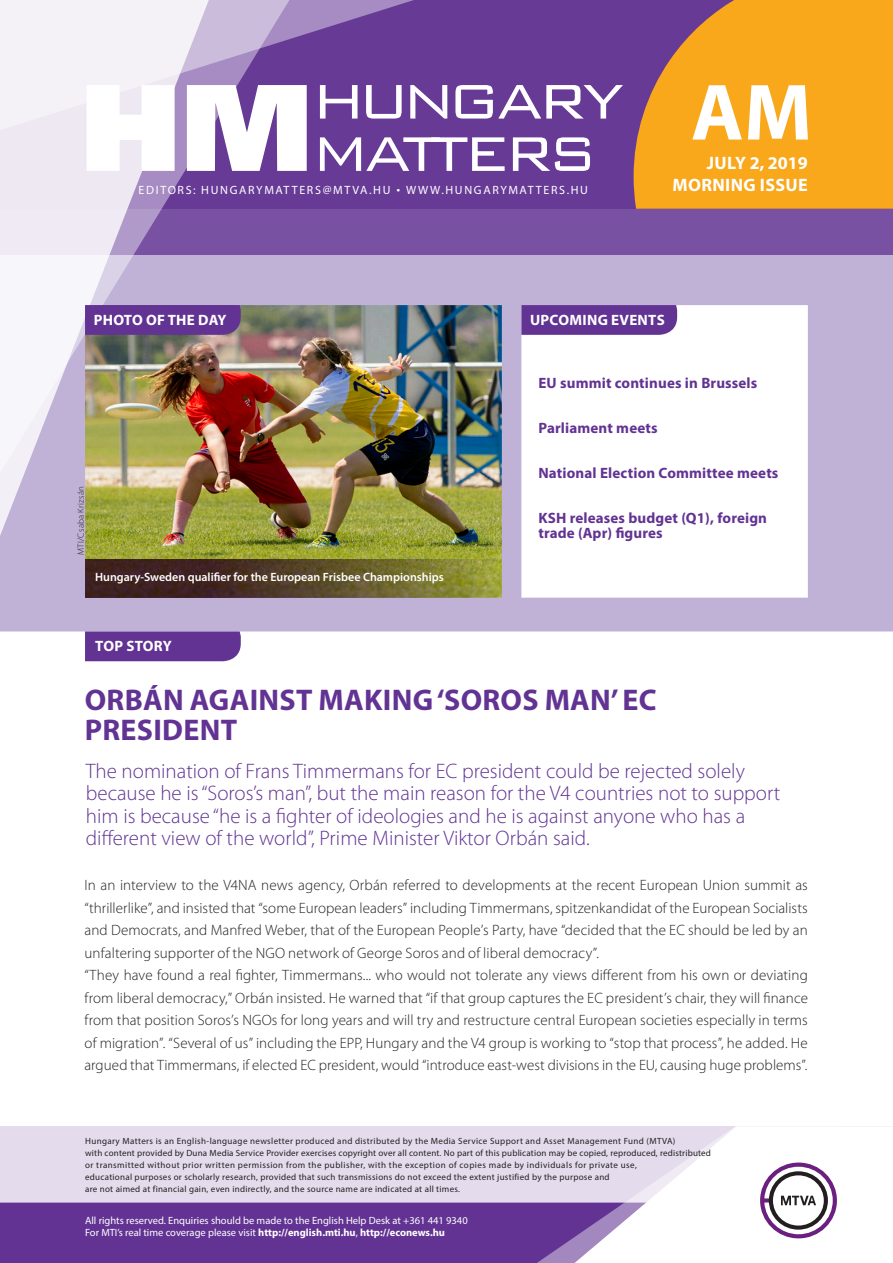
<style>
.page{position:relative;width:893px;height:1263px;background:#fff}
.page>*{position:absolute;margin:0;border:0;box-sizing:border-box;transform-origin:0 0}
.t1{font:700 80.55px "Myriad Pro";color:#fff}
._00_borito_cimsor{font:700 30px/30px "Myriad Pro";letter-spacing:.01em;color:#623393}
._00_borito_alcimsor{font:300 21px/22.5px "Myriad Pro";color:#623393}
.t2{font:700 18px/22.5px "Myriad Pro";letter-spacing:.02em;color:#fff;text-align:right}
._03_kenyer_szöveg-1{font:300 15px/22.5px "Myriad Pro";letter-spacing:.005em;color:#231f20;text-align:justify}
._00_borito_cimsorkic{font:700 15px/15px "Myriad Pro";letter-spacing:.01em;color:#623393}
.t3{font:700 15px "Myriad Pro";letter-spacing:.02em;color:#fff}
._04_kepalairas{font:600 12px "Myriad Pro";color:#fff}
.t4{font:12px "Myriad Pro";letter-spacing:.14em;color:#fff}
.t5{font:10.5px/12px "Myriad Pro";color:#fff}
.t6{font:9px/12px "Myriad Pro";letter-spacing:.03em;color:#231f20}
._03_kenyer_szöveg-1-2{font:300 9px "Myriad Pro";letter-spacing:.03em;color:#231f20}
.s1{font-family:"Geogrotesque"}
.s2{font-weight:700}
</style>
<div class="page">
<div style="left:0;top:1126px;width:893px;height:137px;background:#e4dcec"></div>
<div style="left:0;top:1202px;width:506px;height:61px;background:#623393"></div>
<svg style="left:506px;top:1202px;width:69px;height:61px;background:#6b3e99"></svg>
<svg style="left:575px;top:1126px;width:318px;height:137px"></svg>
<img style="left:0;top:255px;width:893px;height:376px">
<div style="left:0;top:0;width:893px;height:255px;background:linear-gradient(to bottom,#633493,#72489e)"></div>
<svg style="left:634px;top:0;width:259px;height:209px;background:#ea9c26"></svg>
<img style="left:225px;top:221px;width:83px;height:287px">
<svg style="left:225px;top:0;width:257px;height:221px;background:#744c9f"></svg>
<img style="left:0;top:0;width:225px;height:610px">
<svg style="left:87px;top:85px;width:88px;height:86px"></svg>
<svg style="left:187px;top:85px;width:120px;height:86px"></svg>
<svg style="left:320px;top:85px;width:37px;height:34px"></svg>
<svg style="left:366px;top:85px;width:36px;height:34px"></svg>
<svg style="left:410px;top:85px;width:37px;height:34px"></svg>
<svg style="left:455px;top:85px;width:168px;height:34px"></svg>
<svg style="left:320px;top:137px;width:185px;height:34px"></svg>
<svg style="left:513px;top:137px;width:77px;height:34px"></svg>
<div style="left:85px;top:631px;width:156px;height:30px;background:#623393"></div>
<svg style="left:521px;top:305px;width:156px;height:30px;background:#653795"></svg>
<div style="left:85px;top:305px;width:156px;height:30px;background:#623393"></div>
<svg style="left:85px;top:559px;width:417px;height:39px;background:#5b4b2a"></svg>
<p class="t4" style="left:139px;top:182px;width:451px">EDITORS: HUNGARYMATTERS@MTVA.HU <span class="s1">¬</span> WWW.HUNGARYMATTERS.HU</p>
<h1 class="t1" style="left:691px;top:60px;width:122px">AM</h1>
<p class="t2" style="left:673px;top:151px;width:137px">JULY 2, 2019<br>MORNING ISSUE</p>
<p class="t3" style="left:94px;top:310px;width:134px">PHOTO OF THE DAY</p>
<p class="t3" style="left:530px;top:310px;width:136px">UPCOMING EVENTS</p>
<p class="_03_kenyer_szöveg-1-2" style="left:76px;top:555px;width:70px;rotate:-90deg">MTI/Csaba Krizsán</p>
<p class="_04_kepalairas" style="left:95px;top:569px;width:350px">Hungary-Sweden qualifier for the European Frisbee Championships</p>
<p class="_00_borito_cimsorkic" style="left:538px;top:375px;width:221px">EU summit continues in Brussels</p>
<p class="_00_borito_cimsorkic" style="left:538px;top:420px;width:121px">Parliament meets</p>
<p class="_00_borito_cimsorkic" style="left:538px;top:465px;width:242px">National Election Committee meets</p>
<p class="_00_borito_cimsorkic" style="left:538px;top:510px;width:230px">KSH releases budget (Q1), foreign trade (Apr) figures</p>
<p class="t3" style="left:95px;top:636px;width:78px">TOP STORY</p>
<p class="_00_borito_cimsor" style="left:85px;top:684px;width:573px">ORBÁN AGAINST MAKING ‘SOROS MAN’ EC<br>PRESIDENT</p>
<p class="_00_borito_alcimsor" style="left:86px;top:759px;width:696px">The nomination of Frans Timmermans for EC president could be rejected solely because he is “Soros’s man”, but the main reason for the V4 countries not to support him is because “he is a fighter of ideologies and he is against anyone who has a different view of the world”, Prime Minister Viktor Orbán said.</p>
<p class="_03_kenyer_szöveg-1" style="left:85px;top:874px;width:725px">In an interview to the V4NA news agency, Orbán referred to developments at the recent European Union summit as “thrillerlike”, and insisted that “some European leaders” including Timmermans, spitzenkandidat of the European Socialists and Democrats, and Manfred Weber, that of the European People’s Party, have “decided that the EC should be led by an unfaltering supporter of the NGO network of George Soros and of liberal democracy”.</p>
<p class="_03_kenyer_szöveg-1" style="left:85px;top:964px;width:725px">“They have found a real fighter, Timmermans... who would not tolerate any views different from his own or deviating from liberal democracy,” Orbán insisted. He warned that “if that group captures the EC president’s chair, they will finance from that position Soros’s NGOs for long years and will try and restructure central European societies especially in terms of migration”. “Several of us” including the EPP, Hungary and the V4 group is working to “stop that process”, he added. He argued that Timmermans, if elected EC president, would “introduce east-west divisions in the EU, causing huge problems”.</p>
<p class="t6" style="left:85px;top:1134px;width:627px">Hungary Matters is an English-language newsletter produced and distributed by the Media Service Support and Asset Management Fund (MTVA)<br>with content provided by Duna Media Service Provider exercises copyright over all content. No part of this publication may be copied, reproduced, redistributed or transmitted without prior written permission from the publisher, with the exception of copies made by individuals for private use,<br>educational purposes or scholarly research, provided that such transmissions do not exceed the extent justified by the purpose and<br>are not aimed at financial gain, even indirectly, and the source name are indicated at all times.</p>
<p class="t5" style="left:85px;top:1214px;width:384px">All rights reserved. Enquiries should be made to the English Help Desk at +361 441 9340<br>For MTI’s real time coverage please visit <span class="s2">http://english.mti.hu</span>, <span class="s2">http://econews.hu</span></p>
</div>
